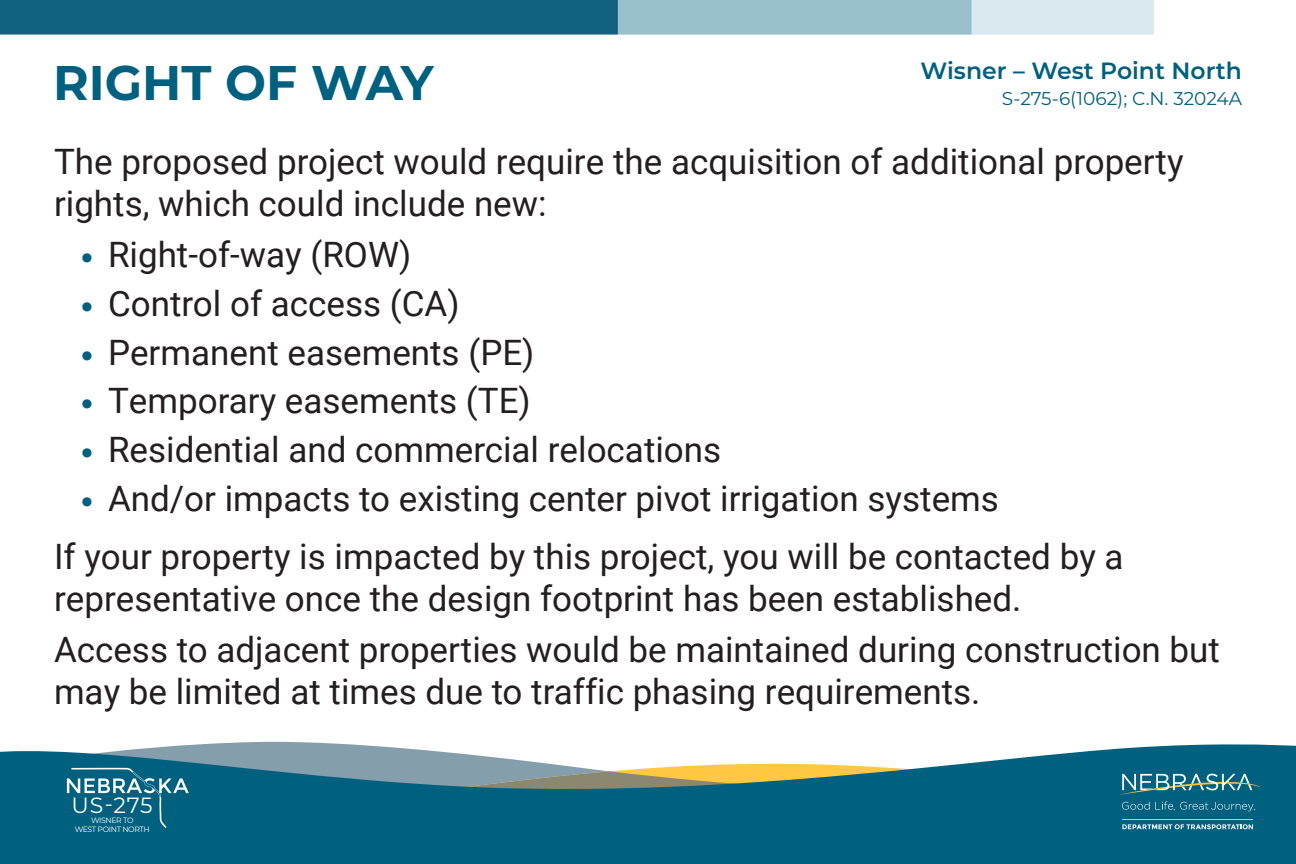
<style>
.page{position:relative;width:1296px;height:864px;background:#fff}
.page>*{position:absolute;margin:0;border:0;box-sizing:border-box;transform-origin:0 0}
.t1{font:700 48.6px "Montserrat";color:#00607f}
.body{font:35px/42px "Roboto";color:#231f20}
.t2{font:600 23.5px "Montserrat";color:#00607f}
.t3{font:22px "Montserrat";color:#fff}
.t4{font:18.5px "Montserrat";letter-spacing:-.005em;color:#00607f}
.t5{font:7.75px/8.8px "Montserrat";letter-spacing:-.05em;color:#fff;text-align:center}
.s1{font-family:"Myriad Pro";font-weight:700;color:#00607f}
</style>
<div class="page">
<svg style="left:0;top:743px;width:1296px;height:121px;background:#2e798e"></svg>
<img style="left:0;top:0;width:1154px;height:34px">
<svg style="left:1122px;top:802px;width:133px;height:9px"></svg>
<svg style="left:1120px;top:774px;width:140px;height:21px;background:#408494"></svg>
<hr style="left:1122px;top:819px;width:131px;height:1px;background:#ffc843">
<svg style="left:1122px;top:824px;width:131px;height:5px"></svg>
<svg style="left:67px;top:768px;width:122px;height:60px;background:#1e738e"></svg>
<p class="t1" style="left:53px;top:48px;width:382px">RIGHT OF WAY</p>
<p class="t2" style="left:921px;top:54px;width:323px">Wisner – West Point North</p>
<p class="t4" style="left:1002px;top:86px;width:242px">S-275-6(1062); C.N. 32024A</p>
<p class="body" style="left:54px;top:140px;width:1131px">The proposed project would require the acquisition of additional property rights, which could include new:</p>
<p class="body" style="left:81px;top:233px;width:332px"><span class="s1">•</span> Right-of-way (ROW)</p>
<p class="body" style="left:81px;top:281px;width:380px"><span class="s1">•</span> Control of access (CA)</p>
<p class="body" style="left:81px;top:330px;width:455px"><span class="s1">•</span> Permanent easements (PE)</p>
<p class="body" style="left:81px;top:379px;width:451px"><span class="s1">•</span> Temporary easements (TE)</p>
<p class="body" style="left:81px;top:428px;width:642px"><span class="s1">•</span> Residential and commercial relocations</p>
<p class="body" style="left:81px;top:476px;width:919px"><span class="s1">•</span> And/or impacts to existing center pivot irrigation systems</p>
<p class="body" style="left:54px;top:534px;width:1071px">If your property is impacted by this project, you will be contacted by a representative once the design footprint has been established.</p>
<p class="body" style="left:54px;top:627px;width:1168px">Access to adjacent properties would be maintained during construction but may be limited at times due to traffic phasing requirements.</p>
<p class="t3" style="left:72px;top:790px;width:83px">US-275</p>
<p class="t5" style="left:75px;top:816px;width:77px">WISNER TO<br>WEST POINT NORTH</p>
</div>
